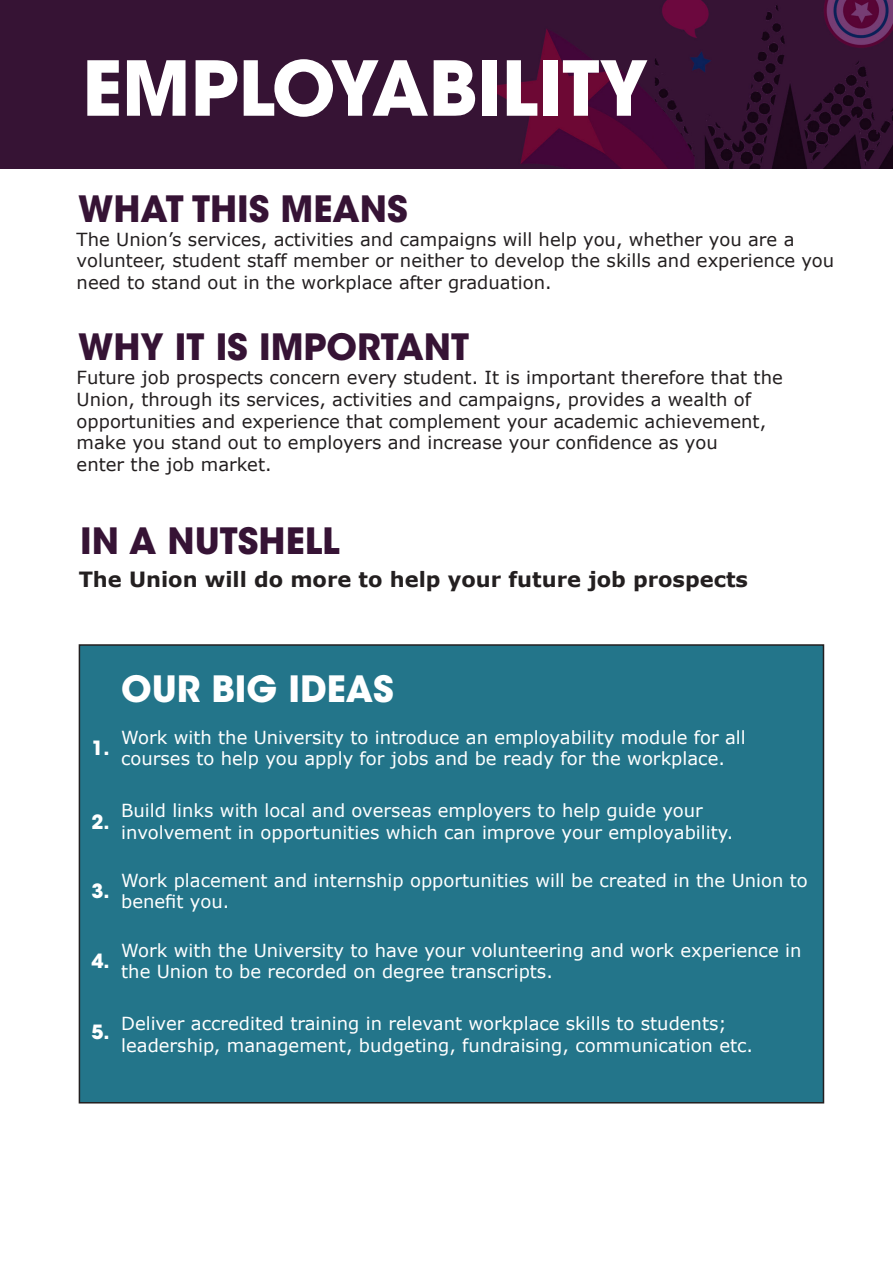
<style>
.page{position:relative;width:893px;height:1263px;background:#fff}
.page>*{position:absolute;margin:0;border:0;box-sizing:border-box;transform-origin:0 0}
.t1{font:700 75px "ITC Avant Garde Std";color:#fff}
.t2{font:700 36px "ITC Avant Garde Std";color:#361335}
.t3{font:700 36px "ITC Avant Garde Std";color:#fff}
.t4{font:700 21px "Verdana";color:#231f20}
.t5{font:700 19.5px "ITC Avant Garde Std";color:#fff}
.t6{font:18px/21.6px "Verdana";color:#fff}
.t7{font:18px/21.6px "Verdana";color:#231f20}
</style>
<div class="page">
<img style="left:0;top:0;width:893px;height:168px">
<div style="left:79px;top:645px;width:744px;height:458px;background:#23758a"></div>
<div style="left:79px;top:644px;width:745px;height:459px;border:2px solid #231f20"></div>
<p class="t1" style="left:82px;top:39px;width:567px">EMPLOYABILITY</p>
<p class="t2" style="left:78px;top:186px;width:331px">WHAT THIS MEANS</p>
<p class="t7" style="left:77px;top:228px;width:759px">The Union’s services, activities and campaigns will help you, whether you are a volunteer, student staff member or neither to develop the skills and experience you need to stand out in the workplace after graduation.</p>
<p class="t2" style="left:78px;top:324px;width:392px">WHY IT IS IMPORTANT</p>
<p class="t7" style="left:77px;top:367px;width:708px">Future job prospects concern every student. It is important therefore that the</p>
<p class="t7" style="left:77px;top:388px;width:676px">Union, through its services, activities and campaigns, provides a wealth of</p>
<p class="t7" style="left:77px;top:410px;width:691px">opportunities and experience that complement your academic achievement,</p>
<p class="t7" style="left:77px;top:432px;width:643px">make you stand out to employers and increase your confidence as you</p>
<p class="t7" style="left:77px;top:453px;width:196px">enter the job market.</p>
<p class="t2" style="left:80px;top:517px;width:261px">IN A NUTSHELL</p>
<p class="t4" style="left:79px;top:564px;width:671px">The Union will do more to help your future job prospects</p>
<p class="t5" style="left:91px;top:735px;width:20px">1.</p>
<p class="t5" style="left:91px;top:809px;width:20px">2.</p>
<p class="t5" style="left:91px;top:878px;width:20px">3.</p>
<p class="t5" style="left:91px;top:948px;width:20px">4.</p>
<p class="t5" style="left:91px;top:1019px;width:20px">5.</p>
<p class="t3" style="left:121px;top:665px;width:274px">OUR BIG IDEAS</p>
<p class="t6" style="left:121px;top:726px;width:626px">Work with the University to introduce an employability module for all</p>
<p class="t6" style="left:121px;top:748px;width:605px">courses to help you apply for jobs and be ready for the workplace.</p>
<p class="t6" style="left:121px;top:800px;width:583px">Build links with local and overseas employers to help guide your</p>
<p class="t6" style="left:121px;top:821px;width:614px">involvement in opportunities which can improve your employability.</p>
<p class="t6" style="left:121px;top:869px;width:688px">Work placement and internship opportunities will be created in the Union to benefit you.</p>
<p class="t6" style="left:121px;top:939px;width:682px">Work with the University to have your volunteering and work experience in the Union to be recorded on degree transcripts.</p>
<p class="t6" style="left:121px;top:1013px;width:607px">Deliver accredited training in relevant workplace skills to students;</p>
<p class="t6" style="left:121px;top:1034px;width:633px">leadership, management, budgeting, fundraising, communication etc.</p>
</div>
